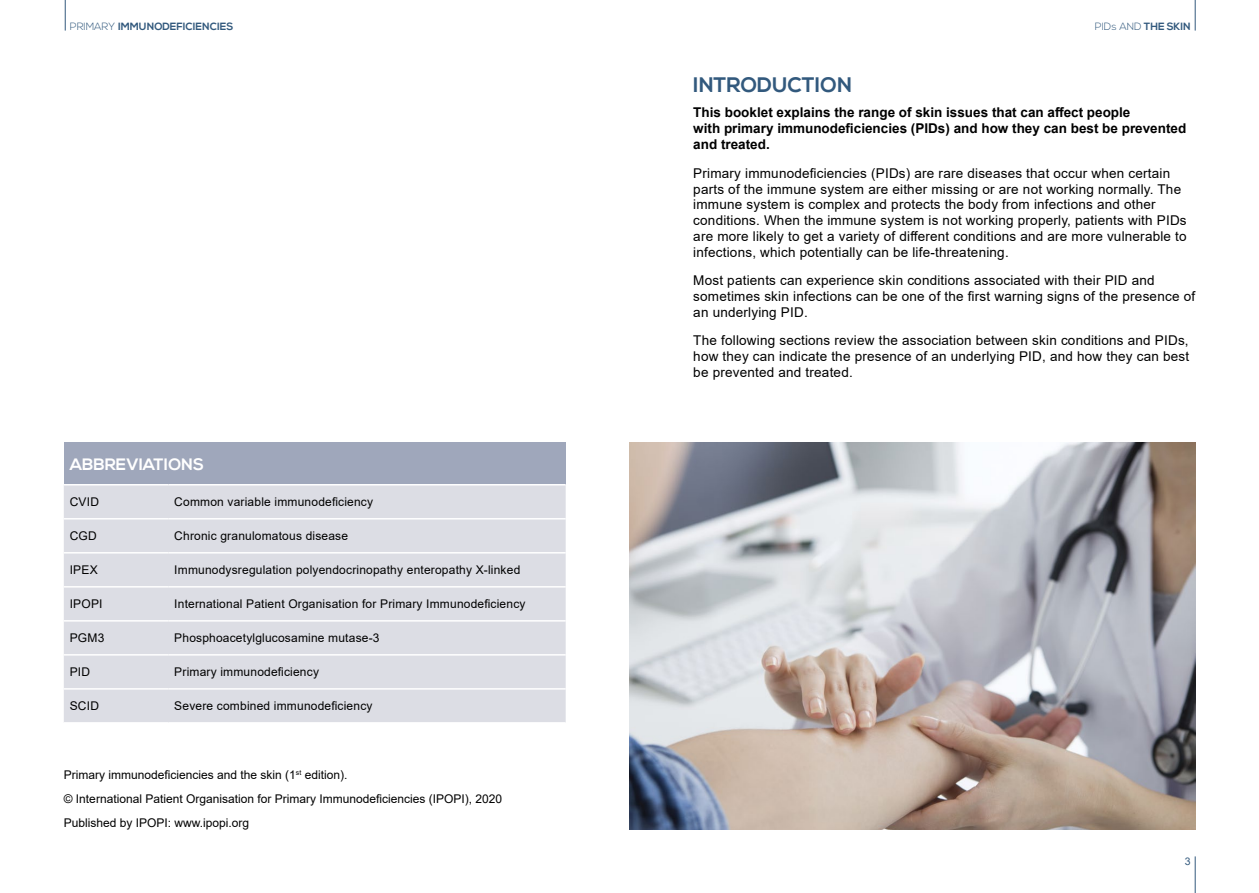
<style>
.page{position:relative;width:1259px;height:893px;background:#fff}
.page>*{position:absolute;margin:0;border:0;box-sizing:border-box;transform-origin:0 0}
.t1{font:700 21px "Nexa";color:#32597d}
.t2{font:700 16.5px "Nexa";color:#fff}
.t3{font:13.5px/15.8px "Arial";letter-spacing:.015em;color:#000}
.t4{font:700 13.5px/16.2px "Arial";color:#000}
.t5{font:12px/24.2px "Arial";letter-spacing:.015em;color:#000}
.t6{font:700 10.5px "Nexa";color:#32597d}
.t7{font:300 10.5px "Nexa";color:#32597d}
.t8{font:10.5px "Arial";color:#32597d}
.s1{font-weight:300}
.s2{font-weight:700}
</style>
<div class="page">
<hr style="left:1194px;top:856px;width:1px;height:37px;background:#32597d">
<hr style="left:1194px;top:0;width:1px;height:31px;background:#32597d">
<hr style="left:65px;top:0;width:1px;height:31px;background:#32597d">
<div style="left:64px;top:442px;width:502px;height:43px;background:#9fa7bb"></div>
<div style="left:64px;top:485px;width:502px;height:237px;background:#dcdde4"></div>
<hr style="left:64px;top:518px;width:104px;height:1px;background:#fff">
<hr style="left:168px;top:518px;width:398px;height:1px;background:#fff">
<hr style="left:64px;top:552px;width:104px;height:2px;background:#fff">
<hr style="left:168px;top:552px;width:398px;height:2px;background:#fff">
<hr style="left:64px;top:586px;width:104px;height:2px;background:#fff">
<hr style="left:168px;top:586px;width:398px;height:2px;background:#fff">
<hr style="left:64px;top:620px;width:104px;height:2px;background:#fff">
<hr style="left:168px;top:620px;width:398px;height:2px;background:#fff">
<hr style="left:64px;top:654px;width:104px;height:2px;background:#fff">
<hr style="left:168px;top:654px;width:398px;height:2px;background:#fff">
<hr style="left:64px;top:688px;width:104px;height:2px;background:#fff">
<hr style="left:168px;top:688px;width:398px;height:2px;background:#fff">
<hr style="left:64px;top:484px;width:104px;height:1px;background:#fff">
<hr style="left:168px;top:484px;width:398px;height:1px;background:#fff">
<img style="left:629px;top:442px;width:566px;height:387px">
<p class="t6" style="left:70px;top:20px;width:165px"><span class="s1">PRIMARY</span> IMMUNODEFICIENCIES</p>
<p class="t7" style="left:1095px;top:20px;width:97px">PIDs AND <span class="s2">THE SKIN</span></p>
<p class="t2" style="left:70px;top:454px;width:136px">ABBREVIATIONS</p>
<p class="t5" style="left:70px;top:490px;width:31px">CVID</p>
<p class="t5" style="left:174px;top:490px;width:200px">Common variable immunodeficiency</p>
<p class="t5" style="left:70px;top:524px;width:29px">CGD</p>
<p class="t5" style="left:174px;top:524px;width:175px">Chronic granulomatous disease</p>
<p class="t5" style="left:70px;top:558px;width:29px">IPEX</p>
<p class="t5" style="left:174px;top:558px;width:347px">Immunodysregulation polyendocrinopathy enteropathy X-linked</p>
<p class="t5" style="left:70px;top:592px;width:34px">IPOPI</p>
<p class="t5" style="left:174px;top:592px;width:353px">International Patient Organisation for Primary Immunodeficiency</p>
<p class="t5" style="left:70px;top:626px;width:36px">PGM3</p>
<p class="t5" style="left:174px;top:626px;width:207px">Phosphoacetylglucosamine mutase-3</p>
<p class="t5" style="left:70px;top:660px;width:22px">PID</p>
<p class="t5" style="left:174px;top:660px;width:146px">Primary immunodeficiency</p>
<p class="t5" style="left:70px;top:694px;width:31px">SCID</p>
<p class="t5" style="left:174px;top:694px;width:200px">Severe combined immunodeficiency</p>
<p class="t5" style="left:64px;top:763px;width:440px">Primary immunodeficiencies and the skin (1<sup>st</sup> edition).<br>© International Patient Organisation for Primary Immunodeficiencies (IPOPI), 2020<br>Published by IPOPI: www.ipopi.org</p>
<h1 class="t1" style="left:693px;top:73px;width:160px">INTRODUCTION</h1>
<p class="t4" style="left:693px;top:104px;width:494px">This booklet explains the range of skin issues that can affect people<br>with primary immunodeficiencies (PIDs) and how they can best be prevented and treated.</p>
<p class="t3" style="left:693px;top:165px;width:495px">Primary immunodeficiencies (PIDs) are rare diseases that occur when certain parts of the immune system are either missing or are not working normally. The immune system is complex and protects the body from infections and other conditions. When the immune system is not working properly, patients with PIDs are more likely to get a variety of different conditions and are more vulnerable to infections, which potentially can be life-threatening.</p>
<p class="t3" style="left:693px;top:272px;width:503px">Most patients can experience skin conditions associated with their PID and sometimes skin infections can be one of the first warning signs of the presence of an underlying PID.</p>
<p class="t3" style="left:693px;top:333px;width:497px;text-align:justify">The following sections review the association between skin conditions and PIDs, how they can indicate the presence of an underlying PID, and how they can best be prevented and treated.</p>
<p class="t8" style="left:1184px;top:854px;width:7px">3</p>
</div>
